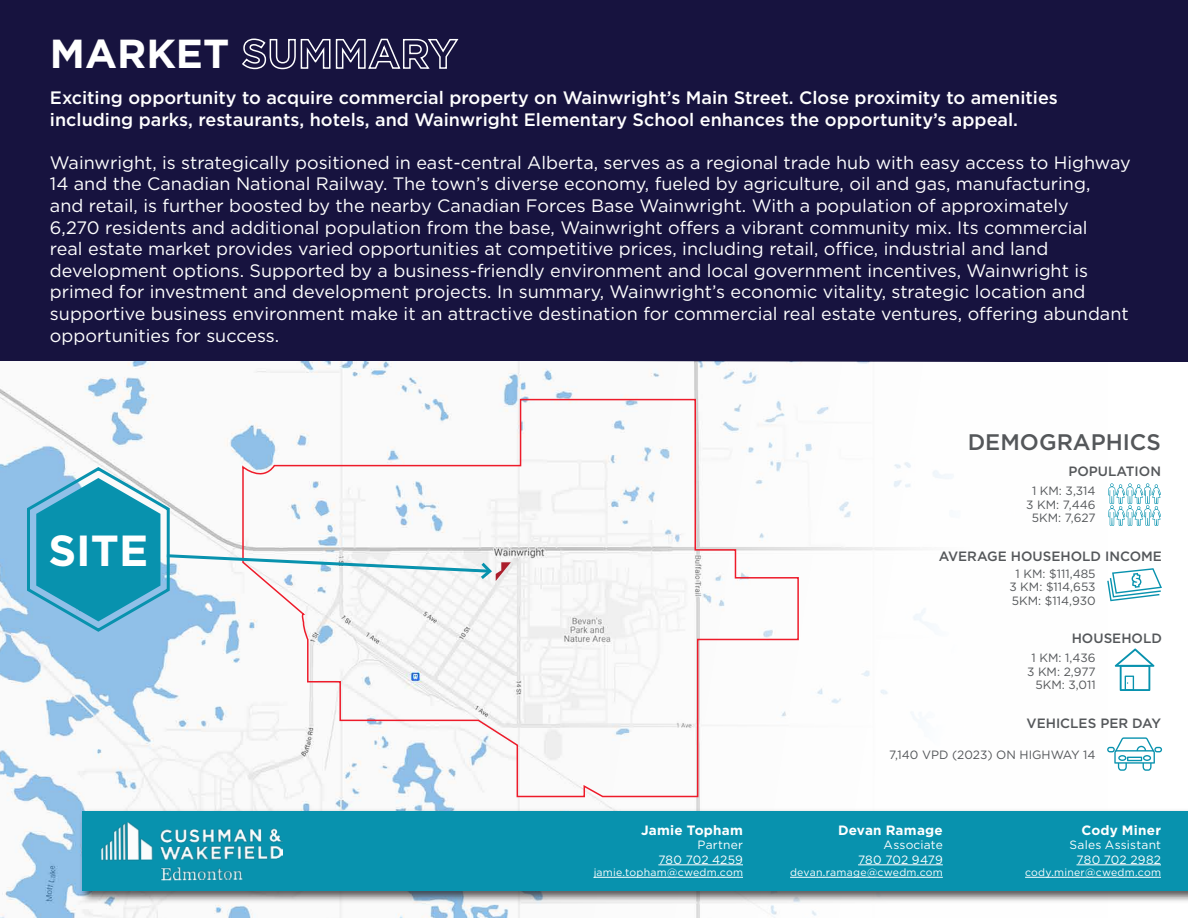
<style>
.page{position:relative;width:1188px;height:918px;background:#fff}
.page>*{position:absolute;margin:0;border:0;box-sizing:border-box;transform-origin:0 0}
.t1{font:700 43.5px "Gotham";color:#fff}
.t2{font:700 40.5px "Gotham";color:#fff}
.t3{font:500 22.5px "Gotham";color:#54575a}
.t4{font:18px/21.6px "Gotham";color:#fff}
.t5{font:500 18px/21.6px "Gotham";color:#fff}
.t6{font:500 13.5px "Gotham";color:#54575a}
.Broker_Name{font:700 13.5px "Gotham";letter-spacing:.015em;color:#fff}
.t7{font:12px "Gotham";color:#54575a}
.Broker_Contact_Smaller{font:12px "Gotham";letter-spacing:.015em;color:#fff}
.Broker_Contact_Smaller-2{font:10.5px "Gotham";letter-spacing:.02em;color:#fff}
</style>
<div class="page">
<div style="left:0;top:0;width:1188px;height:362px;background:#17133f"></div>
<img style="left:0;top:362px;width:952px;height:556px">
<div style="left:79px;top:808px;width:1109px;height:96px;background:#231f20;opacity:.75"></div>
<div style="left:82px;top:811px;width:1106px;height:80px;background:#0892ae"></div>
<img style="left:101px;top:822px;width:182px;height:59px">
<hr style="left:1076px;top:865px;width:85px;height:1px;background:#fff">
<hr style="left:1025px;top:877px;width:136px;height:1px;background:#fff">
<hr style="left:658px;top:865px;width:85px;height:1px;background:#fff">
<hr style="left:594px;top:877px;width:149px;height:1px;background:#fff">
<hr style="left:858px;top:865px;width:85px;height:1px;background:#fff">
<hr style="left:790px;top:877px;width:153px;height:1px;background:#fff">
<svg style="left:1108px;top:483px;width:53px;height:43px"></svg>
<svg style="left:1107px;top:568px;width:55px;height:33px"></svg>
<svg style="left:1115px;top:648px;width:39px;height:43px"></svg>
<svg style="left:1107px;top:737px;width:55px;height:34px"></svg>
<svg style="left:242px;top:398px;width:558px;height:400px"></svg>
<svg style="left:25px;top:465px;width:486px;height:169px"></svg>
<p class="t2" style="left:50px;top:27px;width:409px">MARKET SUMMARY</p>
<p class="t5" style="left:50px;top:87px;width:1010px">Exciting opportunity to acquire commercial property on Wainwright’s Main Street. Close proximity to amenities including parks, restaurants, hotels, and Wainwright Elementary School enhances the opportunity’s appeal.</p>
<p class="t4" style="left:50px;top:151px;width:1082px">Wainwright, is strategically positioned in east-central Alberta, serves as a regional trade hub with easy access to Highway 14 and the Canadian National Railway. The town’s diverse economy, fueled by agriculture, oil and gas, manufacturing,<br>and retail, is further boosted by the nearby Canadian Forces Base Wainwright. With a population of approximately<br>6,270 residents and additional population from the base, Wainwright offers a vibrant community mix. Its commercial<br>real estate market provides varied opportunities at competitive prices, including retail, office, industrial and land development options. Supported by a business-friendly environment and local government incentives, Wainwright is primed for investment and development projects. In summary, Wainwright’s economic vitality, strategic location and supportive business environment make it an attractive destination for commercial real estate ventures, offering abundant opportunities for success.</p>
<p class="t1" style="left:48px;top:521px;width:101px">SITE</p>
<p class="Broker_Name" style="left:641px;top:821px;width:103px">Jamie Topham</p>
<p class="Broker_Contact_Smaller" style="left:698px;top:837px;width:47px">Partner</p>
<p class="Broker_Contact_Smaller" style="left:658px;top:852px;width:86px">780 702 4259</p>
<p class="Broker_Contact_Smaller-2" style="left:594px;top:866px;width:151px">jamie.topham@cwedm.com</p>
<p class="t3" style="left:968px;top:427px;width:195px">DEMOGRAPHICS</p>
<p class="t7" style="left:1032px;top:483px;width:65px">1 KM: 3,314</p>
<p class="t7" style="left:1026px;top:497px;width:71px">3 KM: 7,446</p>
<p class="t7" style="left:1032px;top:510px;width:65px">5KM: 7,627</p>
<p class="t6" style="left:1068px;top:463px;width:94px">POPULATION</p>
<p class="t6" style="left:939px;top:547px;width:225px">AVERAGE HOUSEHOLD INCOME</p>
<p class="t7" style="left:1016px;top:566px;width:82px">1 KM: $111,485</p>
<p class="t7" style="left:1009px;top:579px;width:88px">3 KM: $114,653</p>
<p class="t7" style="left:1012px;top:593px;width:85px">5KM: $114,930</p>
<p class="t6" style="left:1072px;top:629px;width:92px">HOUSEHOLD</p>
<p class="t7" style="left:1032px;top:650px;width:65px">1 KM: 1,436</p>
<p class="t7" style="left:1027px;top:664px;width:70px">3 KM: 2,977</p>
<p class="t7" style="left:1035px;top:677px;width:62px">5KM: 3,011</p>
<p class="t6" style="left:1027px;top:714px;width:136px">VEHICLES PER DAY</p>
<p class="t7" style="left:889px;top:747px;width:208px">7,140 VPD (2023) ON HIGHWAY 14</p>
<p class="Broker_Name" style="left:838px;top:821px;width:106px">Devan Ramage</p>
<p class="Broker_Contact_Smaller" style="left:884px;top:837px;width:61px">Associate</p>
<p class="Broker_Contact_Smaller" style="left:858px;top:852px;width:86px">780 702 9479</p>
<p class="Broker_Contact_Smaller-2" style="left:790px;top:866px;width:154px">devan.ramage@cwedm.com</p>
<p class="Broker_Name" style="left:1081px;top:821px;width:81px">Cody Miner</p>
<p class="Broker_Contact_Smaller" style="left:1070px;top:837px;width:93px">Sales Assistant</p>
<p class="Broker_Contact_Smaller" style="left:1076px;top:852px;width:86px">780 702 2982</p>
<p class="Broker_Contact_Smaller-2" style="left:1025px;top:866px;width:137px">cody.miner@cwedm.com</p>
</div>
